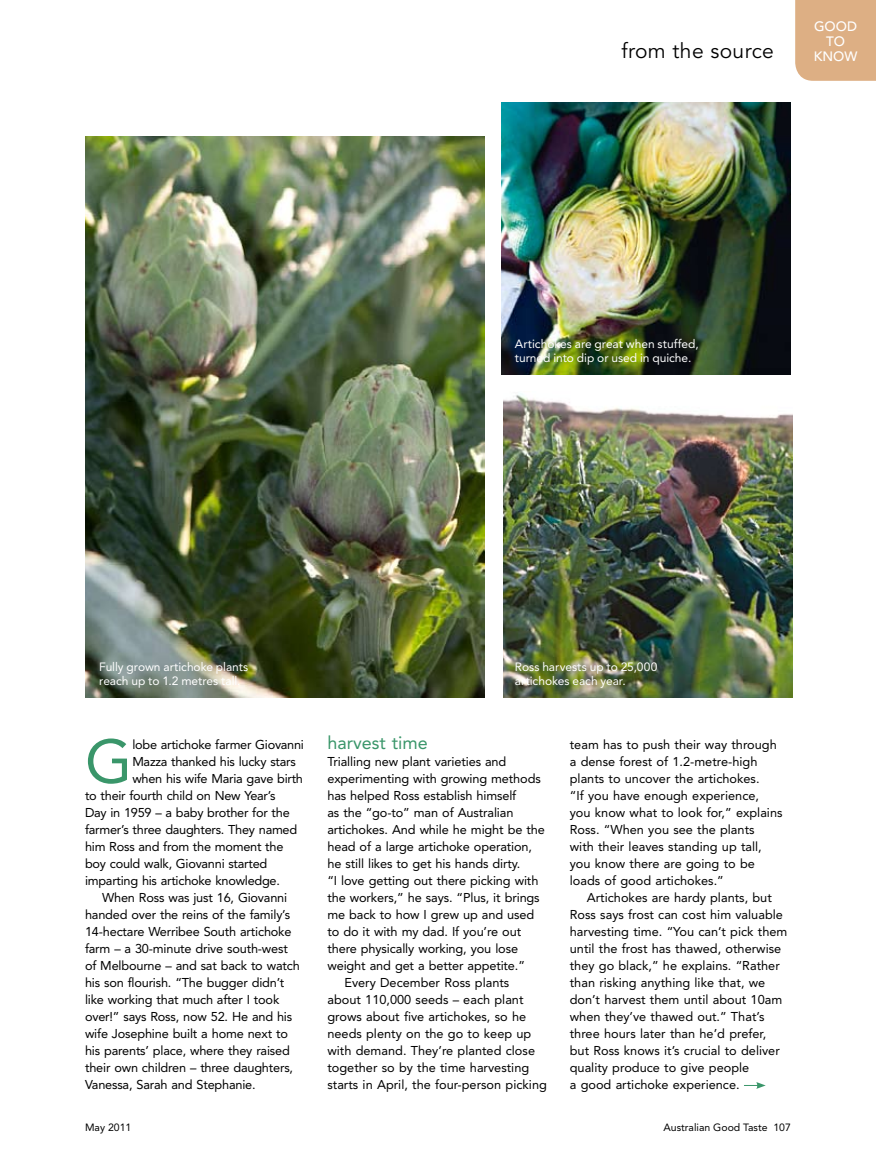
<style>
.page{position:relative;width:876px;height:1174px;background:#fff}
.page>*{position:absolute;margin:0;border:0;box-sizing:border-box;transform-origin:0 0}
.t1{font:60.75px "Avenir LT Std";color:#3a966a}
.t2{font:21px "Avenir LT Std";letter-spacing:.02em;color:#000}
.t3{font:18px "Avenir LT Std";color:#3a966a}
.t4{font:500 13.5px/15px "Avenir LT Std";color:#fff;text-align:center}
.t5{font:12.75px/17px "Avenir LT Std";letter-spacing:-.01em;color:#000}
.t6{font:12px/13.5px "Avenir LT Std";letter-spacing:-.005em;color:#fff}
.t7{font:10.5px "Avenir LT Std";color:#000}
</style>
<div class="page">
<div style="left:795px;top:0;width:81px;height:81px;background:#ddaf84"></div>
<img style="left:85px;top:136px;width:400px;height:561px">
<img style="left:502px;top:102px;width:289px;height:272px">
<img style="left:503px;top:393px;width:289px;height:304px">
<svg style="left:744px;top:1082px;width:22px;height:7px"></svg>
<h2 class="t2" style="left:621px;top:39px;width:154px">from the source</h2>
<p class="t4" style="left:814px;top:19px;width:45px">GOOD<br>TO<br>KNOW</p>
<p class="t6" style="left:515px;top:337px;width:185px">Artichokes are great when stuffed, turned into dip or used in quiche.</p>
<p class="t6" style="left:99px;top:660px;width:151px">Fully grown artichoke plants reach up to 1.2 metres tall.</p>
<h1 class="t1" style="left:85px;top:726px;width:41px">G</h1>
<p class="t5" style="left:132px;top:736px;width:173px">lobe artichoke farmer Giovanni</p>
<p class="t5" style="left:132px;top:753px;width:165px">Mazza thanked his lucky stars</p>
<p class="t5" style="left:132px;top:770px;width:172px">when his wife Maria gave birth</p>
<p class="t5" style="left:85px;top:787px;width:192px">to their fourth child on New Year’s</p>
<p class="t5" style="left:85px;top:804px;width:206px">Day in 1959 – a baby brother for the</p>
<p class="t5" style="left:85px;top:821px;width:214px">farmer’s three daughters. They named</p>
<p class="t5" style="left:85px;top:838px;width:200px">him Ross and from the moment the</p>
<p class="t5" style="left:85px;top:855px;width:184px">boy could walk, Giovanni started</p>
<p class="t5" style="left:85px;top:872px;width:196px">imparting his artichoke knowledge.</p>
<p class="t5" style="left:102px;top:889px;width:187px">When Ross was just 16, Giovanni</p>
<p class="t5" style="left:85px;top:906px;width:207px">handed over the reins of the family’s</p>
<p class="t5" style="left:85px;top:923px;width:208px">14-hectare Werribee South artichoke</p>
<p class="t5" style="left:85px;top:940px;width:204px">farm – a 30-minute drive south-west</p>
<p class="t5" style="left:85px;top:957px;width:216px">of Melbourne – and sat back to watch</p>
<p class="t5" style="left:85px;top:974px;width:201px">his son flourish. “The bugger didn’t</p>
<p class="t5" style="left:85px;top:991px;width:196px">like working that much after I took</p>
<p class="t5" style="left:85px;top:1008px;width:209px">over!” says Ross, now 52. H e and his</p>
<p class="t5" style="left:85px;top:1025px;width:204px">wife Josephine built a home next to</p>
<p class="t5" style="left:85px;top:1042px;width:206px">his parents’ place, where they raised</p>
<p class="t5" style="left:85px;top:1059px;width:210px">their own children – three daughters,</p>
<p class="t5" style="left:85px;top:1076px;width:172px">Vanessa, Sarah and Stephanie.</p>
<p class="t6" style="left:515px;top:660px;width:144px">Ross harvests up to 25,000 artichokes each year.</p>
<h3 class="t3" style="left:327px;top:732px;width:102px">harvest time</h3>
<p class="t5" style="left:327px;top:753px;width:180px">Trialling new plant varieties and</p>
<p class="t5" style="left:327px;top:770px;width:215px">experimenting with growing methods</p>
<p class="t5" style="left:327px;top:787px;width:190px">has helped Ross establish himself</p>
<p class="t5" style="left:327px;top:804px;width:188px">as the “go-to” man of Australian</p>
<p class="t5" style="left:327px;top:821px;width:219px">artichokes. And while he might be the</p>
<p class="t5" style="left:327px;top:838px;width:206px">head of a large artichoke operation,</p>
<p class="t5" style="left:327px;top:855px;width:194px">he still likes to get his hands dirty.</p>
<p class="t5" style="left:327px;top:872px;width:212px">“I love getting out there picking with</p>
<p class="t5" style="left:327px;top:889px;width:214px">the workers,” he says. “Plus, it brings</p>
<p class="t5" style="left:327px;top:906px;width:208px">me back to how I grew up and used</p>
<p class="t5" style="left:327px;top:923px;width:195px">to do it with my dad. If you’re out</p>
<p class="t5" style="left:327px;top:940px;width:192px">there physically working, you lose</p>
<p class="t5" style="left:327px;top:957px;width:199px">weight and get a better appetite.”</p>
<p class="t5" style="left:344px;top:974px;width:166px">Every December Ross plants</p>
<p class="t5" style="left:327px;top:991px;width:198px">about 110,000 seeds – each plant</p>
<p class="t5" style="left:327px;top:1008px;width:200px">grows about five artichokes, so he</p>
<p class="t5" style="left:327px;top:1025px;width:205px">needs plenty on the go to keep up</p>
<p class="t5" style="left:327px;top:1042px;width:209px">with demand. They’re planted close</p>
<p class="t5" style="left:327px;top:1059px;width:203px">together so by the time harvesting</p>
<p class="t5" style="left:327px;top:1076px;width:221px">starts in April, the four-person picking</p>
<p class="t5" style="left:570px;top:736px;width:214px">team has to push their way through a dense forest of 1.2-metre-high plants to uncover the artichokes.<br>“If you have enough experience, you know what to look for,” explains<br>Ross. “When you see the plants<br>with their leaves standing up tall, you know there are going to be loads of good artichokes.”</p>
<p class="t5" style="left:570px;top:889px;width:219px;text-indent:17px">Artichokes are hardy plants, but Ross says frost can cost him valuable harvesting time. “You can’t pick them until the frost has thawed, otherwise they go black,” he explains. “Rather than risking anything like that, we don’t harvest them until about 10am when they’ve thawed out.” That’s three hours later than he’d prefer, but Ross knows it’s crucial to deliver quality produce to give people<br>a good artichoke experience.</p>
<p class="t7" style="left:85px;top:1121px;width:48px">May 2011</p>
<p class="t7" style="left:663px;top:1121px;width:129px">Australian Good Taste 107</p>
</div>
